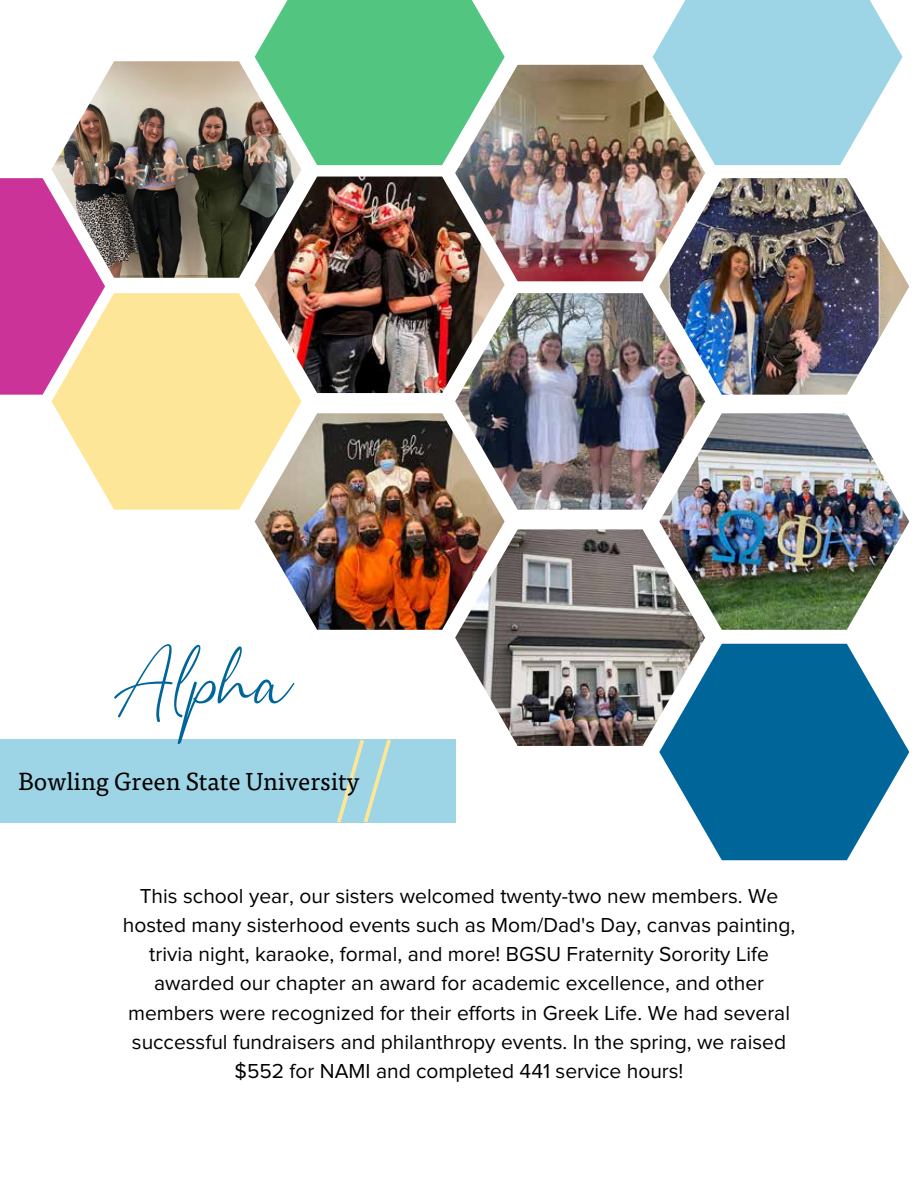
<style>
.page{position:relative;width:918px;height:1188px;background:#fff}
.page>*{position:absolute;margin:0;border:0;box-sizing:border-box;transform-origin:0 0}
.t1{font:51px "Balista";color:#069}
.t2{font:24.6px "Tisa Pro";color:#000}
.t3{font:21px/29.2px "Proxima Nova";color:#000;text-align:center}
</style>
<div class="page">
<img style="left:52px;top:61px;width:249px;height:217px">
<img style="left:659px;top:413px;width:250px;height:217px">
<img style="left:255px;top:177px;width:250px;height:216px">
<svg style="left:255px;top:0;width:250px;height:165px;background:#67c88d"></svg>
<img style="left:659px;top:178px;width:250px;height:217px">
<img style="left:455px;top:293px;width:250px;height:217px">
<img style="left:455px;top:65px;width:250px;height:216px">
<svg style="left:653px;top:0;width:249px;height:165px"></svg>
<svg style="left:52px;top:293px;width:249px;height:217px;background:#f9e4a2"></svg>
<svg style="left:0;top:178px;width:105px;height:217px;background:#cf5ea0"></svg>
<img style="left:255px;top:413px;width:250px;height:217px">
<div style="left:0;top:739px;width:455px;height:83px;background:#9ed5e6"></div>
<svg style="left:334px;top:739px;width:60px;height:84px"></svg>
<img style="left:455px;top:529px;width:250px;height:217px">
<svg style="left:659px;top:644px;width:250px;height:216px;fill:#069"></svg>
<h1 class="t1" style="left:112px;top:654px;width:182px">Alpha</h1>
<p class="t2" style="left:18px;top:764px;width:343px">Bowling Green State University</p>
<p class="t3" style="left:123px;top:881px;width:674px">This school year, our sisters welcomed twenty-two new members. We hosted many sisterhood events such as Mom/Dad's Day, canvas painting, trivia night, karaoke, formal, and more! BGSU Fraternity Sorority Life awarded our chapter an award for academic excellence, and other members were recognized for their efforts in Greek Life. We had several successful fundraisers and philanthropy events. In the spring, we raised $552 for NAMI and completed 441 service hours!</p>
</div>
